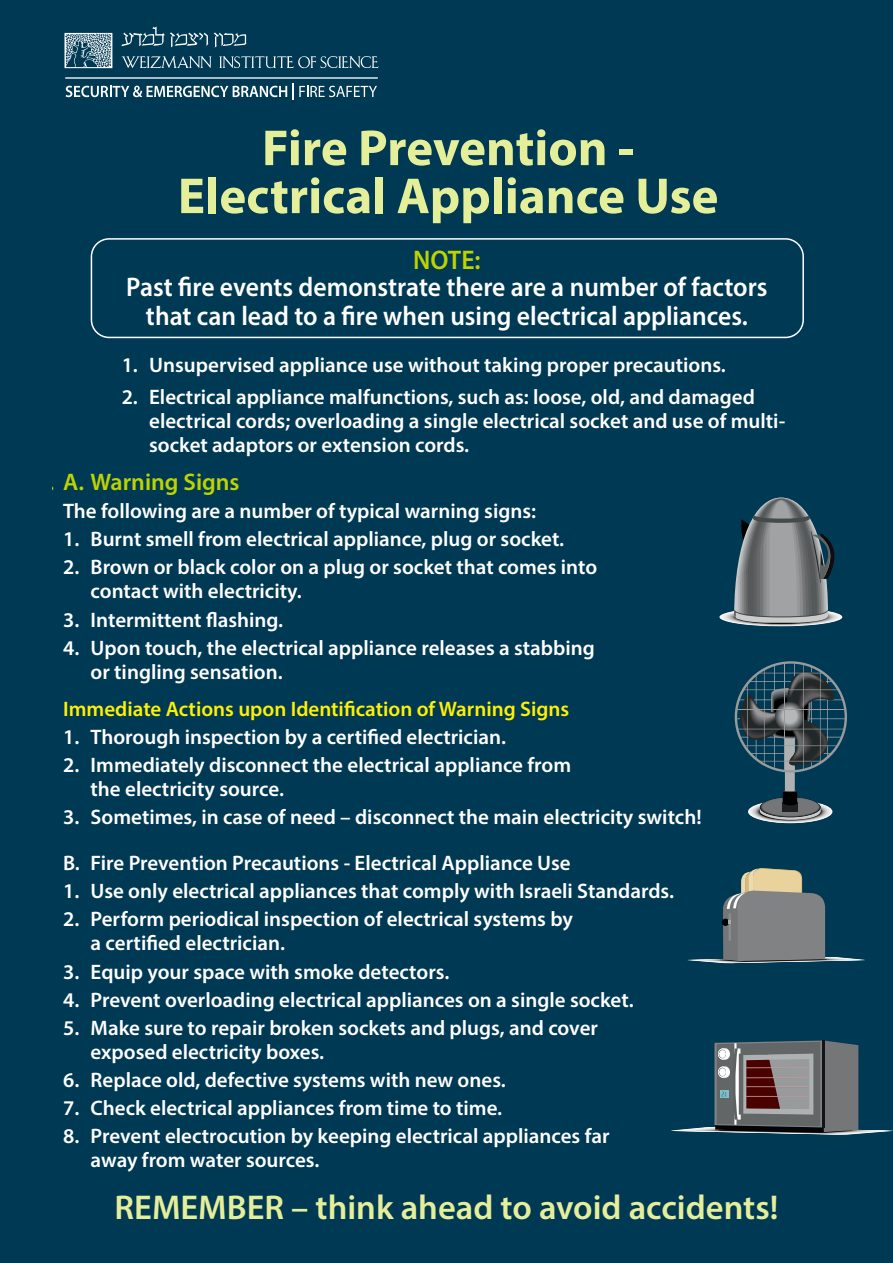
<style>
.page{position:relative;width:893px;height:1263px;background:#003954}
.page>*{position:absolute;margin:0;border:0;box-sizing:border-box;transform-origin:0 0}
.t1{font:700 51px/48px "Myriad Pro";color:#e5ee99;text-align:center}
.t2{font:600 34.5px "Myriad Pro";color:#e5ee99}
.t3{font:600 27px/28.5px "Myriad Pro";color:#fff;text-align:center;scale:.95 1}
.t4{font:600 27px "Myriad Pro";color:#bed400;scale:.95 1}
.Text{font:600 24px "Myriad Pro";color:#bed400}
.Text-2{font:600 21px "Myriad Pro";color:#fff}
.Text-3{font:600 21px "Myriad Pro";color:#fff101}
</style>
<div class="page">
<svg style="left:687px;top:868px;width:178px;height:95px"></svg>
<svg style="left:722px;top:608px;width:117px;height:18px"></svg>
<div style="left:724px;top:608px;width:114px;height:17px;background:#e8e8e8;border-radius:50%"></div>
<div style="left:725px;top:609px;width:111px;height:16px;background:#e0e0e0;border-radius:50%"></div>
<div style="left:727px;top:609px;width:108px;height:16px;background:#d4d4d4;border-radius:50%"></div>
<div style="left:728px;top:609px;width:105px;height:16px;background:#c7c7c7;border-radius:50%"></div>
<svg style="left:730px;top:609px;width:102px;height:16px"></svg>
<div style="left:734px;top:610px;width:93px;height:14px;background:#555;border-radius:50%"></div>
<svg style="left:736px;top:610px;width:90px;height:14px"></svg>
<svg style="left:734px;top:497px;width:105px;height:126px"></svg>
<div style="left:748px;top:800px;width:84px;height:23px;background:#d6dee1;border-radius:50%"></div>
<div style="left:749px;top:800px;width:82px;height:23px;background:#e4e9eb;border-radius:50%"></div>
<div style="left:750px;top:801px;width:80px;height:22px;background:#f0f0f0;border-radius:50%"></div>
<div style="left:752px;top:801px;width:76px;height:21px;background:#e0e0e0;border-radius:50%"></div>
<svg style="left:753px;top:801px;width:74px;height:21px"></svg>
<div style="left:754px;top:802px;width:72px;height:19px;background:#a8a8a8;border-radius:50%"></div>
<svg style="left:757px;top:803px;width:66px;height:18px"></svg>
<svg style="left:735px;top:661px;width:112px;height:159px"></svg>
<hr style="left:737px;top:710px;width:109px;height:1px;background:#979b9c">
<hr style="left:743px;top:689px;width:96px;height:1px;background:#979b9c">
<hr style="left:757px;top:673px;width:67px;height:1px;background:#979b9c">
<hr style="left:738px;top:729px;width:106px;height:1px;background:#979b9c">
<hr style="left:745px;top:745px;width:91px;height:1px;background:#979b9c">
<hr style="left:759px;top:761px;width:64px;height:1px;background:#979b9c">
<hr style="left:784px;top:663px;width:1px;height:108px;background:#979b9c">
<hr style="left:764px;top:670px;width:1px;height:96px;background:#979b9c">
<hr style="left:747px;top:685px;width:1px;height:66px;background:#979b9c">
<hr style="left:803px;top:664px;width:1px;height:107px;background:#979b9c">
<hr style="left:820px;top:672px;width:1px;height:91px;background:#979b9c">
<svg style="left:671px;top:1040px;width:222px;height:95px"></svg>
<hr style="left:746px;top:1077px;width:63px;height:1px;background:#fff">
<hr style="left:746px;top:1086px;width:63px;height:1px;background:#fff">
<hr style="left:746px;top:1096px;width:63px;height:1px;background:#fff">
<div style="left:91px;top:238px;width:713px;height:100px;border:2px solid #fff;border-radius:18px"></div>
<hr style="left:65px;top:77px;width:313px;height:2px;background:#fff">
<svg style="left:65px;top:33px;width:47px;height:35px"></svg>
<svg style="left:121px;top:27px;width:125px;height:21px"></svg>
<svg style="left:122px;top:56px;width:90px;height:12px"></svg>
<svg style="left:219px;top:56px;width:159px;height:13px"></svg>
<svg style="left:66px;top:86px;width:221px;height:11px"></svg>
<svg style="left:293px;top:83px;width:84px;height:16px"></svg>
<h1 class="t1" style="left:178px;top:122px;width:542px">Fire Prevention -<br>Electrical Appliance Use</h1>
<h2 class="t4" style="left:413px;top:243px;width:72px">NOTE:</h2>
<h2 class="t3" style="left:126px;top:272px;width:676px">Past fire events demonstrate there are a number of factors that can lead to a fire when using electrical appliances.</h2>
<p class="Text-2" style="left:149px;top:351px;width:578px">Unsupervised appliance use without taking proper precautions.</p>
<p class="Text-2" style="left:122px;top:351px;width:18px">1.</p>
<p class="Text-2" style="left:122px;top:384px;width:18px">2.</p>
<p class="Text-2" style="left:149px;top:384px;width:607px">Electrical appliance malfunctions, such as: loose, old, and damaged</p>
<p class="Text-2" style="left:149px;top:408px;width:638px">electrical cords; overloading a single electrical socket and use of multi-</p>
<p class="Text-2" style="left:149px;top:432px;width:322px">socket adaptors or extension cords.</p>
<p class="Text" style="left:49px;top:466px;width:192px">. A. Warning Signs</p>
<p class="Text-2" style="left:63px;top:498px;width:474px">The following are a number of typical warning signs:</p>
<p class="Text-2" style="left:91px;top:526px;width:475px">Burnt smell from electrical appliance, plug or socket.</p>
<p class="Text-2" style="left:63px;top:526px;width:18px">1.</p>
<p class="Text-2" style="left:63px;top:554px;width:18px">2.</p>
<p class="Text-2" style="left:63px;top:606px;width:18px">3.</p>
<p class="Text-2" style="left:63px;top:634px;width:18px">4.</p>
<p class="Text-2" style="left:91px;top:554px;width:508px">Brown or black color on a plug or socket that comes into</p>
<p class="Text-2" style="left:91px;top:578px;width:213px">contact with electricity.</p>
<p class="Text-2" style="left:91px;top:606px;width:194px">Intermittent flashing.</p>
<p class="Text-2" style="left:91px;top:634px;width:506px">Upon touch, the electrical appliance releases a stabbing</p>
<p class="Text-2" style="left:91px;top:658px;width:194px">or tingling sensation.</p>
<p class="Text-3" style="left:63px;top:695px;width:508px">Immediate Actions upon Identification of Warning Signs</p>
<p class="Text-2" style="left:91px;top:723px;width:417px">Thorough inspection by a certified electrician.</p>
<p class="Text-2" style="left:63px;top:723px;width:18px">1.</p>
<p class="Text-2" style="left:63px;top:751px;width:18px">2.</p>
<p class="Text-2" style="left:91px;top:751px;width:482px">Immediately disconnect the electrical appliance from</p>
<p class="Text-2" style="left:63px;top:804px;width:18px">3.</p>
<p class="Text-2" style="left:91px;top:775px;width:195px">the electricity source.</p>
<p class="Text-2" style="left:91px;top:804px;width:613px">Sometimes in, case of need – disconnect the main electricity switch!</p>
<p class="Text-2" style="left:47px;top:849px;width:34px">.B.</p>
<p class="Text-2" style="left:91px;top:849px;width:481px">Fire Prevention Precautions - Electrical Appliance Use</p>
<p class="Text-2" style="left:63px;top:878px;width:18px">1.</p>
<p class="Text-2" style="left:91px;top:878px;width:585px">Use only electrical appliances that comply with Israeli Standards.</p>
<p class="Text-2" style="left:63px;top:906px;width:18px">2.</p>
<p class="Text-2" style="left:91px;top:906px;width:484px">Perform periodical inspection of electrical systems by</p>
<p class="Text-2" style="left:63px;top:958px;width:18px">3.</p>
<p class="Text-2" style="left:91px;top:930px;width:196px">a certified electrician.</p>
<p class="Text-2" style="left:91px;top:958px;width:360px">Equip your space with smoke detectors.</p>
<p class="Text-2" style="left:63px;top:986px;width:18px">4.</p>
<p class="Text-2" style="left:91px;top:986px;width:544px">Prevent overloading electrical appliances on a single socket.</p>
<p class="Text-2" style="left:63px;top:1014px;width:18px">5.</p>
<p class="Text-2" style="left:91px;top:1014px;width:509px">Make sure to repair broken sockets and plugs, and cover</p>
<p class="Text-2" style="left:63px;top:1067px;width:18px">6.</p>
<p class="Text-2" style="left:91px;top:1038px;width:235px">exposed electricity boxes.</p>
<p class="Text-2" style="left:91px;top:1067px;width:417px">Replace old, defective systems with new ones.</p>
<p class="Text-2" style="left:63px;top:1095px;width:18px">7.</p>
<p class="Text-2" style="left:91px;top:1095px;width:413px">Check electrical appliances from time to time.</p>
<p class="Text-2" style="left:63px;top:1123px;width:18px">8.</p>
<p class="Text-2" style="left:91px;top:1123px;width:520px">Prevent electrocution by keeping electrical appliances far</p>
<p class="Text-2" style="left:91px;top:1147px;width:230px">away from water sources.</p>
<h3 class="t2" style="left:115px;top:1185px;width:665px">REMEMBER – think ahead to avoid accidents!</h3>
</div>
